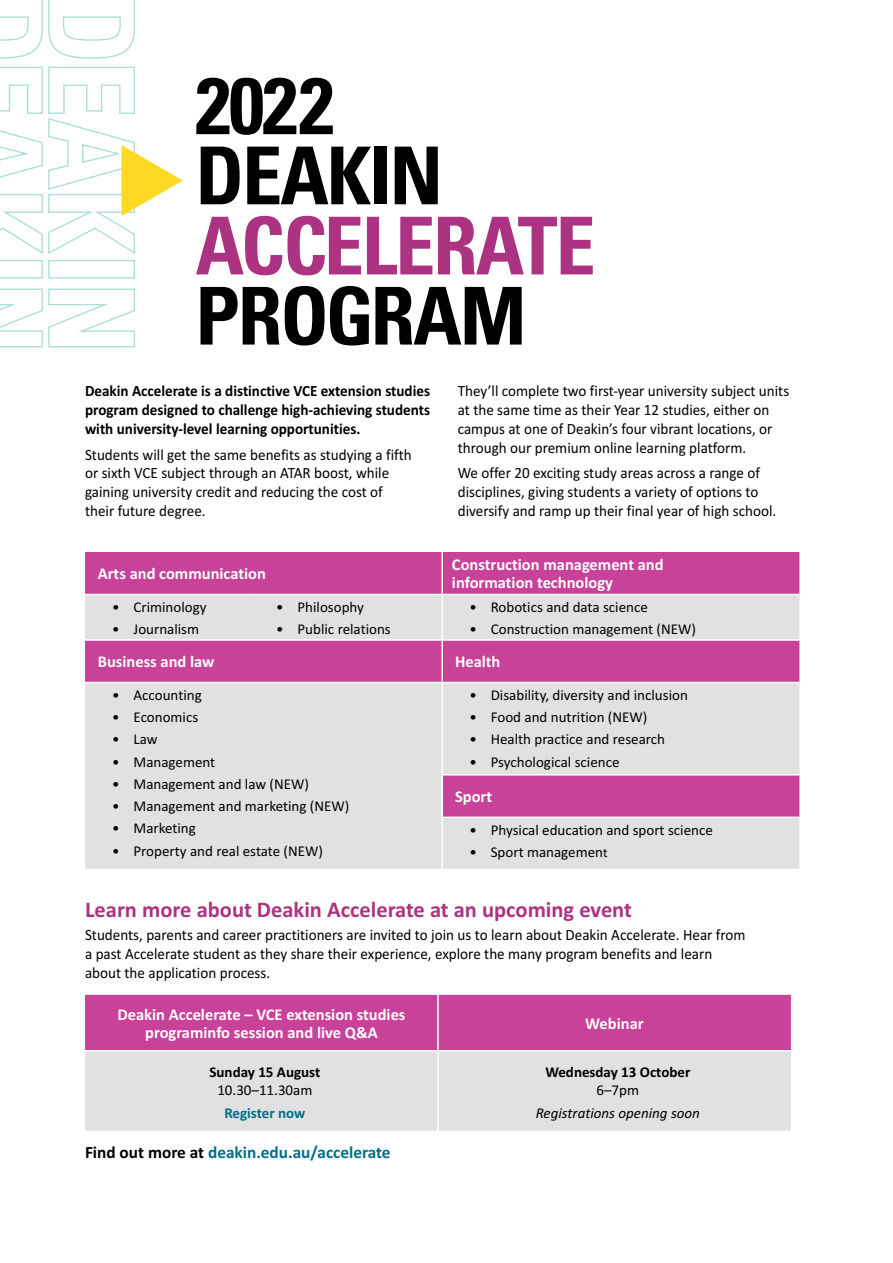
<style>
.page{position:relative;width:893px;height:1263px;background:#fff}
.page>*{position:absolute;margin:0;border:0;box-sizing:border-box;transform-origin:0 0}
.copy{font:700 condensed 79.8px/70.2px "Univers";letter-spacing:-.025em;color:#000}
.Sub_heading{font:700 22.5px "Calibri";color:#ac3382}
.copy-2{font:700 17.25px "Calibri";color:#006d88}
.Sub_heading-2{font:700 16.5px/18px "Calibri";color:#fff}
.copy-3{font:15.75px/18.9px "Calibri";color:#000;scale:.96 1}
.copy-4{font:700 15.75px/18.9px "Calibri";color:#000;text-align:justify;scale:.96 1}
.Sub_heading-3{font:15px "Calibri";color:#000}
.Sub_heading-4{font:700 15px/18px "Calibri";color:#000;text-align:center}
.Sub_heading-5{font:italic 15px "Calibri";color:#000}
.Sub_heading-6{font:700 15px "Calibri";color:#006d88}
.s1{color:#ac3382}
.s2{font-size:13.5px}
.s3{font-weight:400}
.s4{color:#000}
</style>
<div class="page">
<div style="left:85px;top:552px;width:714px;height:42px;background:#c74298"></div>
<svg style="left:85px;top:595px;width:714px;height:274px;background:#dbbdd0"></svg>
<hr style="left:441px;top:552px;width:2px;height:42px;background:#fff">
<hr style="left:441px;top:595px;width:2px;height:44px;background:#fff">
<hr style="left:441px;top:641px;width:2px;height:41px;background:#fff">
<hr style="left:441px;top:683px;width:2px;height:91px;background:#fff">
<hr style="left:441px;top:775px;width:2px;height:41px;background:#fff">
<hr style="left:441px;top:818px;width:2px;height:51px;background:#fff">
<hr style="left:85px;top:639px;width:164px;height:2px;background:#fff">
<hr style="left:249px;top:639px;width:193px;height:2px;background:#fff">
<hr style="left:442px;top:639px;width:357px;height:2px;background:#fff">
<hr style="left:85px;top:682px;width:164px;height:1px;background:#fff">
<hr style="left:249px;top:682px;width:193px;height:1px;background:#fff">
<hr style="left:442px;top:682px;width:357px;height:1px;background:#fff">
<hr style="left:441px;top:774px;width:358px;height:1px;background:#fff">
<hr style="left:441px;top:816px;width:358px;height:2px;background:#fff">
<div style="left:85px;top:995px;width:706px;height:55px;background:#c74298"></div>
<div style="left:85px;top:1051px;width:706px;height:80px;background:#e1e1e1"></div>
<hr style="left:437px;top:995px;width:2px;height:55px;background:#fff">
<hr style="left:437px;top:1051px;width:2px;height:80px;background:#fff">
<svg style="left:0;top:0;width:135px;height:348px"></svg>
<svg style="left:122px;top:145px;width:61px;height:71px"></svg>
<p class="copy" style="left:195px;top:69px;width:402px">202 2<br>DEAKIN<br><span class="s1">ACCELERATE<br></span>PROGRAM</p>
<p class="copy-4" style="left:85px;top:381px;width:361px">Deakin Accelerate is a distinctive VCE extension studies program designed to challenge high-achieving students with university-level learning opportunities.</p>
<p class="copy-3" style="left:85px;top:444px;width:342px">Students will get the same benefits as studying a fifth or sixth VCE subject through an ATAR boost, while gaining university credit and reducing the cost of their future degree.</p>
<p class="copy-3" style="left:458px;top:381px;width:347px">They’ll complete two first-year university subject units at the same time as their Year 12 studies, either on campus at one of Deakin’s four vibrant locations, or through our premium online learning platform.</p>
<p class="copy-3" style="left:458px;top:463px;width:333px">We offer 20 exciting study areas across a range of disciplines, giving students a variety of options to diversify and ramp up their final year of high school.</p>
<p class="Sub_heading-2" style="left:98px;top:564px;width:170px">Arts and communication</p>
<p class="Sub_heading-2" style="left:452px;top:555px;width:213px">Construction management and information technology</p>
<p class="Sub_heading-3" style="left:112px;top:596px;width:96px">• Criminology</p>
<p class="Sub_heading-3" style="left:112px;top:619px;width:88px">• Journalism</p>
<p class="Sub_heading-3" style="left:276px;top:596px;width:89px">• Philosophy</p>
<p class="Sub_heading-3" style="left:276px;top:619px;width:116px">• Public relations</p>
<p class="Sub_heading-3" style="left:469px;top:596px;width:180px">• Robotics and data science</p>
<p class="Sub_heading-3" style="left:469px;top:619px;width:228px">• Construction management (NEW)</p>
<p class="Sub_heading-2" style="left:98px;top:652px;width:118px">Business and law</p>
<p class="Sub_heading-2" style="left:455px;top:652px;width:47px">Health</p>
<p class="Sub_heading-3" style="left:112px;top:684px;width:91px">• Accounting</p>
<p class="Sub_heading-3" style="left:112px;top:707px;width:87px">• Economics</p>
<p class="Sub_heading-3" style="left:112px;top:729px;width:47px">• Law</p>
<p class="Sub_heading-3" style="left:112px;top:751px;width:104px">• Management</p>
<p class="Sub_heading-3" style="left:112px;top:773px;width:198px">• Management and law (NEW)</p>
<p class="Sub_heading-3" style="left:112px;top:796px;width:239px">• Management and marketing (NEW)</p>
<p class="Sub_heading-3" style="left:112px;top:818px;width:85px">• Marketing</p>
<p class="Sub_heading-3" style="left:112px;top:840px;width:212px">• Property and real estate (NEW)</p>
<p class="Sub_heading-3" style="left:469px;top:684px;width:220px">• Disability, diversity and inclusion</p>
<p class="Sub_heading-3" style="left:469px;top:707px;width:179px">• Food and nutrition (NEW)</p>
<p class="Sub_heading-3" style="left:469px;top:729px;width:197px">• Health practice and research</p>
<p class="Sub_heading-3" style="left:469px;top:751px;width:151px">• Psychological science</p>
<p class="Sub_heading-2" style="left:455px;top:787px;width:39px">Sport</p>
<p class="Sub_heading-3" style="left:469px;top:819px;width:245px">• Physical education and sport science</p>
<p class="Sub_heading-3" style="left:469px;top:841px;width:140px">• Sport managemen<span class="s2">t</span></p>
<p class="Sub_heading" style="left:85px;top:894px;width:548px">Learn more about Deakin Accelerate at an upcoming event</p>
<p class="copy-3" style="left:85px;top:925px;width:690px">Students, parents and career practitioners are invited to join us to learn about Deakin Accelerate. Hear from a past Accelerate student as they share their experience, explore the many program benefits and learn about the application process.</p>
<p class="Sub_heading-2" style="left:117px;top:1005px;width:290px;text-align:center">Deakin Accelerate – VCE extension studies programinfo session and live Q&amp;A</p>
<p class="Sub_heading-2" style="left:585px;top:1014px;width:60px">Webinar</p>
<p class="Sub_heading-4" style="left:209px;top:1063px;width:112px">Sunday 15 August<br><span class="s3">10.30–11.30am</span></p>
<p class="Sub_heading-6" style="left:224px;top:1102px;width:82px">Register now</p>
<p class="Sub_heading-4" style="left:545px;top:1063px;width:146px">Wednesday 13 October<br><span class="s3">6–7pm</span></p>
<p class="Sub_heading-5" style="left:536px;top:1102px;width:166px">Registrations opening soon</p>
<p class="copy-2" style="left:85px;top:1140px;width:307px"><span class="s4">Find out more at</span> deakin.edu.au/accelerate</p>
</div>
